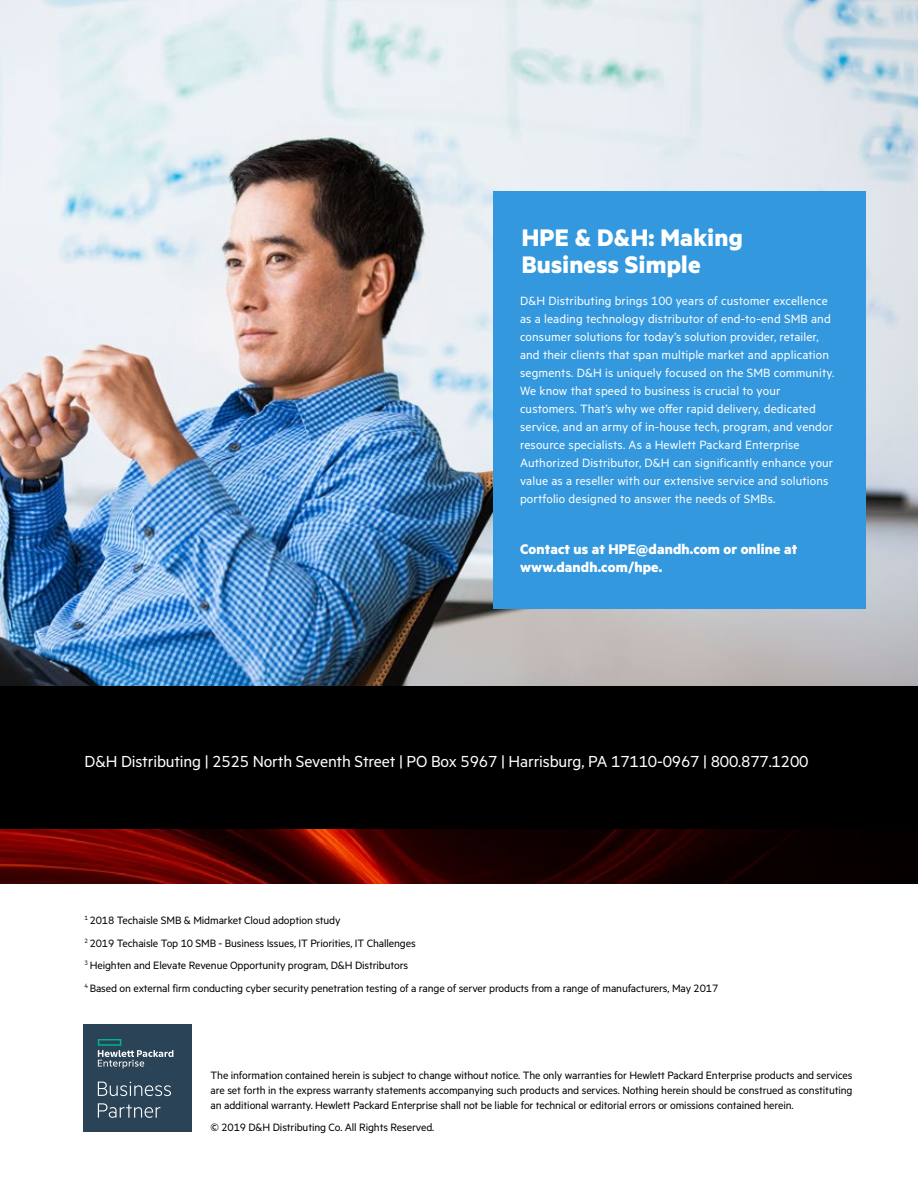
<style>
.page{position:relative;width:918px;height:1188px;background:#fff}
.page>*{position:absolute;margin:0;border:0;box-sizing:border-box;transform-origin:0 0}
.t1{font:700 27px/27px "Metric HPE";letter-spacing:.01em;color:#fff}
.t2{font:18px "Metric HPE";letter-spacing:-.01em;color:#fff}
.t3{font:700 15.75px/18px "Metric HPE";letter-spacing:.01em;color:#fff}
.t4{font:13.5px/18px "Metric HPE";letter-spacing:.01em;color:#fff}
.t5{font:12px/22.5px "Metric HPE";letter-spacing:-.01em;color:#000;text-align:justify}
</style>
<div class="page">
<img style="left:0;top:0;width:918px;height:686px">
<div style="left:494px;top:192px;width:372px;height:417px;background:#3498df"></div>
<div style="left:0;top:686px;width:918px;height:144px;background:#000"></div>
<div style="left:83px;top:1024px;width:108px;height:108px;background:#2b4357"></div>
<svg style="left:98px;top:1039px;width:75px;height:29px"></svg>
<svg style="left:98px;top:1082px;width:73px;height:36px"></svg>
<img style="left:0;top:830px;width:918px;height:54px">
<h1 class="t1" style="left:522px;top:223px;width:223px">HPE &amp; D&amp;H: Making<br>Business Simple</h1>
<p class="t4" style="left:520px;top:291px;width:316px">D&amp;H Distributing brings 100 years of customer excellence as a leading technology distributor of end-to-end SMB and consumer solutions for today’s solution provider, retailer, and their clients that span multiple market and application segments. D&amp;H is uniquely focused on the SMB community.<br>We know that speed to business is crucial to your customers. That’s why we offer rapid delivery, dedicated service, and an army of in-house tech, program, and vendor resource specialists. As a Hewlett Packard Enterprise Authorized Distributor, D&amp;H can significantly enhance your value as a reseller with our extensive service and solutions portfolio designed to answer the needs of SMBs.</p>
<h3 class="t3" style="left:520px;top:540px;width:279px">Contact us at HPE@dandh.com or online at www.dandh.com/hpe.</h3>
<h2 class="t2" style="left:85px;top:751px;width:725px">D&amp;H Distributing | 2525 North Seventh Street | PO Box 5967 | Harrisburg, PA 17110-0967 | 800.877.1200</h2>
<p class="t5" style="left:85px;top:909px;width:635px;text-align:left"><sup>1</sup> 2018 Techaisle SMB &amp; Midmarket Cloud adoption study<br><sup>2</sup> 2019 Techaisle Top 10 SMB - Business Issues, IT Priorities, IT Challenges<br><sup>3</sup> Heighten and Elevate Revenue Opportunity program, D&amp;H Distributors<br><sup>4</sup> Based on external firm conducting cyber security penetration testing of a range of server products from a range of manufacturers, May 2017</p>
<p class="t5" style="left:211px;top:1067px;width:644px;line-height:15px">The information contained herein is subject to change without notice. The only warranties for Hewlett Packard Enterprise products and services are set forth in the express warranty statements accompanying such products and services. Nothing herein should be construed as constituting an additional warranty. Hewlett Packard Enterprise shall not be liable for technical or editorial errors or omissions contained herein.</p>
<p class="t5" style="left:211px;top:1116px;width:225px">© 2019 D&amp;H Distributing Co. All Rights Reserved.</p>
</div>
